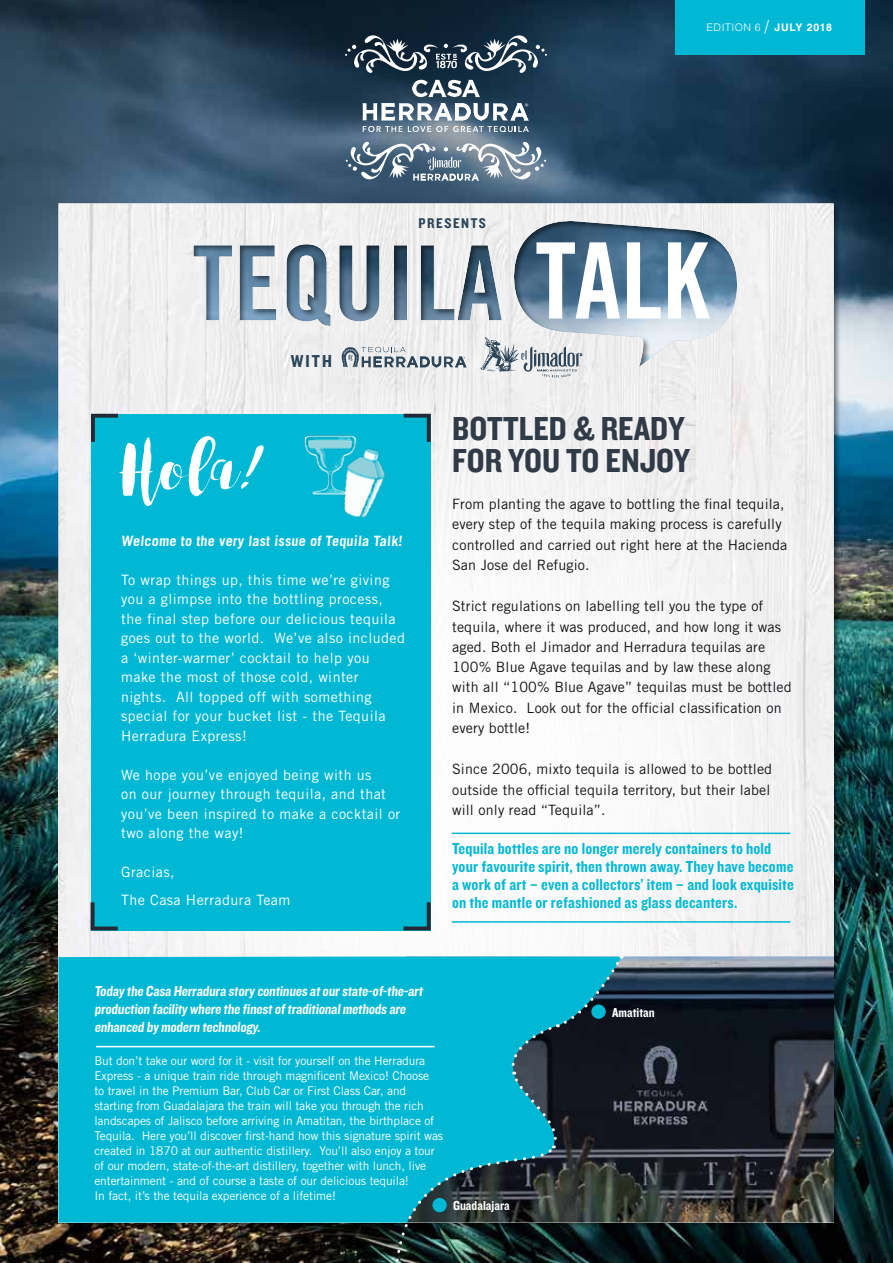
<style>
.page{position:relative;width:893px;height:1263px;background:#fff}
.page>*{position:absolute;margin:0;border:0;box-sizing:border-box;transform-origin:0 0}
.t1{font:105.6px "Trade Gothic Bold Cond Twenty";color:#fff}
.t2{font:61.5px "Spelling Night";color:#fff}
.t3{font:34.5px/31.5px "Knockout HTF50 Welterweight";color:#313a47}
.t4{font:18px "Knockout HTF50 Welterweight";color:#2c4559}
.t5{font:16.5px/18px "Knockout HTF50 Welterweight";letter-spacing:.01em;color:#00b8d4}
.t6{font:15px/18px "Knockout HTF50 Welterweight";color:#fff}
.t7{font:14.7px "Knockout HTF50 Welterweight";letter-spacing:.11em;color:#2c4559}
.t8{font:14.25px/20.2px "Trade Gothic";letter-spacing:.01em;color:#141414}
.t9{font:14.25px/19.5px "Trade Gothic";letter-spacing:.03em;color:#fff}
.t10{font:700 14.25px "Trade Gothic";color:#fff}
.t11{font:13.5px "Knockout HTF50 Welterweight";color:#fff}
.t12{font:12px/15px "Trade Gothic";letter-spacing:-.01em;color:#fff}
.t13{font:700 10.5px "Helvetica";letter-spacing:.07em;color:#fff}
.t14{font:300 10.5px "Helvetica";letter-spacing:.05em;color:#fff}
.s1{font-weight:300}
.s2{font-weight:300;font-size:16.5px}
</style>
<div class="page">
<img style="left:0;top:0;width:893px;height:1263px">
<svg style="left:362px;top:79px;width:167px;height:53px"></svg>
<svg style="left:345px;top:35px;width:202px;height:38px;background:#455867"></svg>
<svg style="left:346px;top:142px;width:200px;height:39px"></svg>
<img style="left:59px;top:203px;width:775px;height:496px">
<div style="left:59px;top:699px;width:775px;height:257px;background:#efefef"></div>
<div style="left:59px;top:380px;width:756px;height:791px;background:#f7f7f7;border-radius:50%"></div>
<svg style="left:342px;top:347px;width:125px;height:20px"></svg>
<svg style="left:479px;top:337px;width:104px;height:40px"></svg>
<img style="left:623px;top:956px;width:211px;height:266px">
<div style="left:58px;top:956px;width:336px;height:266px;background:#00b8d4"></div>
<div style="left:675px;top:0;width:189px;height:55px;background:#00b8d4"></div>
<div style="left:91px;top:414px;width:340px;height:516px;background:#00b8d4"></div>
<svg style="left:91px;top:414px;width:27px;height:28px"></svg>
<svg style="left:404px;top:414px;width:27px;height:28px"></svg>
<svg style="left:91px;top:902px;width:27px;height:28px"></svg>
<svg style="left:404px;top:902px;width:27px;height:28px"></svg>
<img style="left:345px;top:416px;width:82px;height:102px">
<img style="left:304px;top:421px;width:78px;height:91px">
<hr style="left:452px;top:833px;width:338px;height:1px;background:#00b8d4">
<hr style="left:452px;top:921px;width:338px;height:2px;background:#00b8d4">
<svg style="left:394px;top:956px;width:229px;height:307px;background:#127383"></svg>
<hr style="left:96px;top:1046px;width:339px;height:1px;background:#fff">
<div style="left:432px;top:1198px;width:15px;height:14px;background:#00b8d4;border-radius:50%"></div>
<div style="left:591px;top:1004px;width:15px;height:15px;background:#00b8d4;border-radius:50%"></div>
<p class="t13" style="left:706px;top:21px;width:159px"><span class="s1">EDITION 6</span><span class="s2">//</span>NOVEMBER 2017</p>
<p class="t14" style="left:700px;top:18px;width:56px">EDITION 2</p>
<p class="t13" style="left:774px;top:21px;width:59px">JULY 2018</p>
<h3 class="t4" style="left:291px;top:351px;width:43px">WITH</h3>
<p class="t7" style="left:418px;top:216px;width:69px">PRESENTS</p>
<h1 class="t1" style="left:535px;top:217px;width:175px">TALK</h1>
<h2 class="t2" style="left:121px;top:426px;width:131px">Hola!</h2>
<p class="t10" style="left:121px;top:532px;width:284px">Welcome to the very last issue of Tequila Talk!</p>
<p class="t9" style="left:121px;top:570px;width:285px">To wrap things up, this time we’re giving you a glimpse into the bottling process, the final step before our delicious tequila goes out to the world. We’ve also included a ‘winter-warmer’ cocktail to help you make the most of those cold, winter nights. All topped off with something special for your bucket list - the Tequila Herradura Express!</p>
<p class="t9" style="left:121px;top:765px;width:281px">We hope you’ve enjoyed being with us<br>on our journey through tequila, and that you’ve been inspired to make a cocktail or two along the way!</p>
<p class="t9" style="left:121px;top:858px;width:171px;line-height:28px">Gracias,<br>The Casa Herradura Team</p>
<h3 class="t3" style="left:452px;top:414px;width:240px">BOTTLED &amp; READY<br>FOR YOU TO ENJOY</h3>
<p class="t8" style="left:452px;top:494px;width:337px">From planting the agave to bottling the final tequila, every step of the tequila making process is carefully controlled and carried out right here at the Hacienda San Jose del Refugio.</p>
<p class="t8" style="left:452px;top:596px;width:341px">Strict regulations on labelling tell you the type of tequila, where it was produced, and how long it was aged. Both el Jimador and Herradura tequilas are 100% Blue Agave tequilas and by law these along with all “100% Blue Agave” tequilas must be bottled in Mexico. Look out for the official classification on every bottle!</p>
<p class="t8" style="left:452px;top:759px;width:322px;text-align:justify">Since 2006, mixto tequila is allowed to be bottled outside the official tequila territory, but their label will only read “Tequila”.</p>
<h3 class="t5" style="left:452px;top:840px;width:343px">Tequila bottles are no longer merely containers to hold your favourite spirit, then thrown away. They have become a work of art – even a collectors’ item – and look exquisite on the mantle or refashioned as glass decanters.</h3>
<p class="t6" style="left:94px;top:983px;width:332px">Today the Casa Herradura story continues atour state-of-the-art production facility where the finestof traditionalmethods are enhanced by modern technology.</p>
<p class="t12" style="left:94px;top:1053px;width:350px">But don’t take our word for it - visit for yourself on the Herradura Express - a unique train ride through magnificent Mexico! Choose<br>to travel in the Premium Bar, Club Car or First Class Car, and starting from Guadalajara the train will take you through the rich landscapes of Jalisco before arriving in Amatitan, the birthplace of Tequila. Here you’ll discover first-hand how this signature spirit was created in 1870 at our authentic distillery. You’ll also enjoy a tour of our modern, state-of-the-art distillery, together with lunch, live entertainment - and of course a taste of our delicious tequila!<br>In fact, it’s the tequila experience of a lifetime!</p>
<p class="t11" style="left:453px;top:1198px;width:58px">Guadalajara</p>
<p class="t11" style="left:612px;top:1005px;width:44px">Amatitan</p>
</div>
